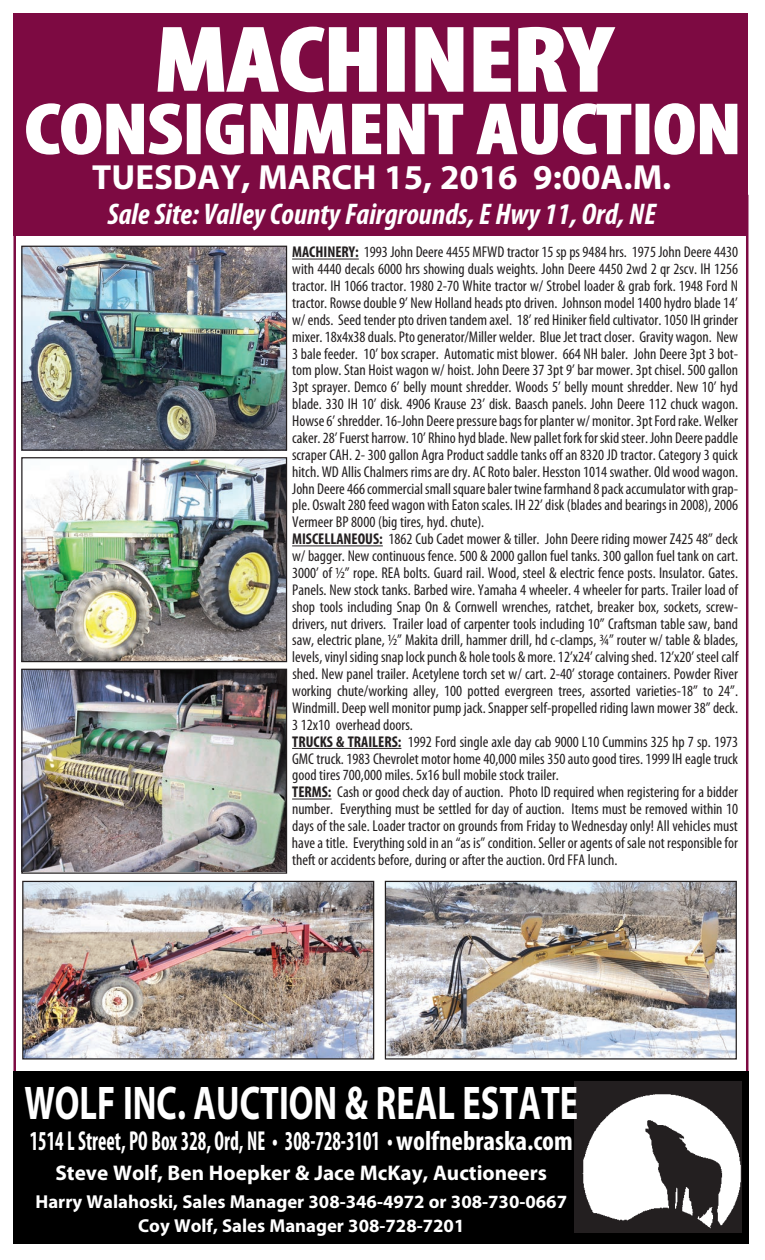
<style>
.page{position:relative;width:765px;height:1260px;background:#fff}
.page>*{position:absolute;margin:0;border:0;box-sizing:border-box;transform-origin:0 0}
.t1{font:700 condensed 91.25px "Myriad Pro";letter-spacing:.005em;color:#fff;scale:1.23 1}
.t2{font:700 condensed 71.25px "Myriad Pro";letter-spacing:.005em;color:#fff;scale:1.23 1}
.t3{font:700 47.5px "Myriad Pro";color:#fff;scale:.72 1}
.t4{font:700 35px "Myriad Pro";color:#fff}
.t5{font:italic 700 condensed 30px "Myriad Pro";color:#fff}
.t6{font:700 condensed 27.5px "Myriad Pro";color:#fff;scale:.72 1}
.t7{font:700 21.25px "Myriad Pro";color:#fff}
.t8{font:700 18.75px/23.8px "Myriad Pro";color:#fff;text-align:center}
.t9{font:condensed 15.62px/16.9px "Myriad Pro";color:#231f20}
.s1{font-weight:700}
</style>
<div class="page">
<hr style="left:292px;top:259px;width:67px;height:1px;background:#231f20">
<hr style="left:292px;top:546px;width:91px;height:1px;background:#231f20">
<hr style="left:292px;top:748px;width:109px;height:1px;background:#231f20">
<hr style="left:292px;top:799px;width:40px;height:1px;background:#231f20">
<div style="left:13px;top:1071px;width:736px;height:172px;background:#000"></div>
<img style="left:574px;top:1082px;width:167px;height:150px">
<div style="left:13px;top:13px;width:735px;height:223px;background:#7d0a42"></div>
<svg style="left:157px;top:26px;width:220px;height:67px"></svg>
<div style="left:387px;top:27px;width:18px;height:65px;border:3px solid #fff"></div>
<svg style="left:415px;top:27px;width:49px;height:65px"></svg>
<svg style="left:473px;top:26px;width:143px;height:66px"></svg>
<svg style="left:26px;top:103px;width:156px;height:52px"></svg>
<div style="left:187px;top:104px;width:14px;height:50px;border:2px solid #fff"></div>
<svg style="left:207px;top:103px;width:257px;height:52px"></svg>
<svg style="left:476px;top:103px;width:156px;height:52px"></svg>
<div style="left:636px;top:104px;width:13px;height:50px;border:2px solid #fff"></div>
<svg style="left:654px;top:103px;width:84px;height:52px"></svg>
<img style="left:23px;top:248px;width:262px;height:201px">
<div style="left:21px;top:246px;width:266px;height:205px;border:1px solid #231f20"></div>
<img style="left:23px;top:459px;width:262px;height:201px">
<div style="left:21px;top:457px;width:266px;height:205px;border:1px solid #231f20"></div>
<img style="left:23px;top:671px;width:262px;height:201px">
<div style="left:21px;top:669px;width:266px;height:205px;border:1px solid #231f20"></div>
<img style="left:24px;top:883px;width:348px;height:175px">
<div style="left:22px;top:881px;width:352px;height:179px;border:1px solid #231f20"></div>
<img style="left:387px;top:883px;width:348px;height:175px">
<div style="left:385px;top:881px;width:352px;height:179px;border:1px solid #231f20"></div>
<h1 class="t1" style="left:155px;top:28px;width:372px">MACHINERY</h1>
<h2 class="t2" style="left:25px;top:104px;width:584px">CONSIGNMENT AUCTION</h2>
<h3 class="t4" style="left:92px;top:164px;width:581px">TUESDAY, MARCH 15, 2016 9:00A.M.</h3>
<h3 class="t5" style="left:108px;top:203px;width:550px">Sale Site: Valley County Fairgrounds, E Hwy 11, Ord, NE</h3>
<p class="t9" style="left:292px;top:245px;width:448px"><span class="s1">MACHINERY:</span> 1993 John Deere 4455 MFWD tractor 15 sp ps 9484 hrs. 1975 John Deere 4430 with 4440 decals 6000 hrs showing duals weights. John Deere 4450 2wd 2 qr 2scv. IH 1256 tractor. IH 1066 tractor. 1980 2-70 White tractor w/ Strobel loader &amp; grab fork. 1948 Ford N tractor. Rowsedouble9’ New Holland headsptodriven. Johnsonmodel1400 hydroblade14’ w/ends. Seedtenderptodriven tandemaxel. 18’ red Hiniker fieldcultivator.1050IH grinder mixer.18x4x38duals.Ptogenerator/Miller welder. BlueJet tractcloser. Gravity wagon. New 3 bale feeder. 10’ box scraper. Automatic mist blower. 664 NH baler. John Deere 3pt 3 bot&shy;tom plow. Stan Hoist wagon w/ hoist. John Deere 37 3pt 9’ bar mower. 3pt chisel. 500 gallon 3pt sprayer. Demco 6’ belly mount shredder. Woods 5’ belly mount shredder. New 10’ hyd blade. 330 IH 10’ disk. 4906 Krause 23’ disk. Baasch panels. John Deere 112 chuck wagon.<br>Howse6’shredder.16-John Deerepressurebagsforplanterw/monitor.3ptFordrake.Welker caker.28’Fuerst harrow.10’ Rhino hydblade. Newpallet forkforskidsteer. John Deerepaddle scraper CAH. 2- 300 gallon Agra Product saddle tanks off an 8320 JD tractor. Category 3 quick hitch.WD AllisChalmers rimsaredry. AC Rotobaler. Hesston 1014swather. Old wood wagon.<br>John Deere466commercialsmallsquarebaler twinefarmhand8packaccumulatorwith grap&shy;ple. Oswalt280feed wagon with Eaton scales. IH 22’disk(bladesandbearings in 2008),2006<br>Vermeer BP 8000 (big tires, hyd. chute).<br><span class="s1">MISCELLANEOUS:</span> 1862 Cub Cadet mower &amp; tiller. John Deere riding mower Z425 48” deck w/ bagger. New continuous fence. 500 &amp; 2000 gallon fuel tanks. 300 gallon fuel tank on cart.<br>3000’ of ½” rope. REA bolts. Guard rail. Wood, steel &amp; electric fence posts. Insulator. Gates.<br>Panels. New stock tanks. Barbed wire. Yamaha 4 wheeler. 4 wheeler for parts. Trailer load of shop tools including Snap On &amp; Cornwell wrenches, ratchet, breaker box, sockets, screw&shy;drivers, nut drivers. Trailer load of carpenter tools including 10” Craftsman table saw, band saw, electric plane, ½” Makita drill, hammer drill, hd c-clamps, ¾” router w/ table &amp; blades, levels,vinylsidingsnaplockpunch &amp; holetools &amp;more.12’x24’calvingshed.12’x20’steelcalf shed. New panel trailer. Acetylene torch set w/ cart. 2-40’ storage containers. Powder River working chute/working alley, 100 potted evergreen trees, assorted varieties-18” to 24”.<br>Windmill. Deep well monitor pump jack. Snapper self-propelled riding lawn mower 38” deck.<br>3 12x10 overhead doors.<br><span class="s1">TRUCKS &amp; TRAILERS:</span> 1992 Ford single axle day cab 9000 L10 Cummins 325 hp 7 sp. 1973<br>GMC truck. 1983 Chevrolet motor home 40,000 miles 350 auto good tires. 1999 IH eagle truck good tires 700,000 miles. 5x16 bull mobile stock trailer.<br><span class="s1">TERMS:</span> Cash or good check day of auction. Photo ID required when registering for a bidder number. Everything must be settled for day of auction. Items must be removed within 10 days of the sale. Loader tractor on grounds from Friday to Wednesday only! All vehicles must have a title. Everything sold in an “as is” condition. Seller or agents of sale not responsible for theft or accidents before, during or after the auction. Ord FFA lunch.</p>
<h3 class="t3" style="left:24px;top:1085px;width:771px">WOLF INC. AUCTION &amp; REAL ESTATE</h3>
<h3 class="t6" style="left:30px;top:1132px;width:756px">1514 L Street, PO Box 328, Ord, NE • 308-728-3101 • wolfnebraska.com</h3>
<h3 class="t7" style="left:56px;top:1165px;width:493px">Steve Wolf, Ben Hoepker &amp; Jace McKay, Auctioneers</h3>
<p class="t8" style="left:35px;top:1191px;width:533px">Harry Walahoski, Sales Manager 308-346-4972 or 308-730-0667<br>Coy Wolf, Sales Manager 308-728-7201</p>
</div>
